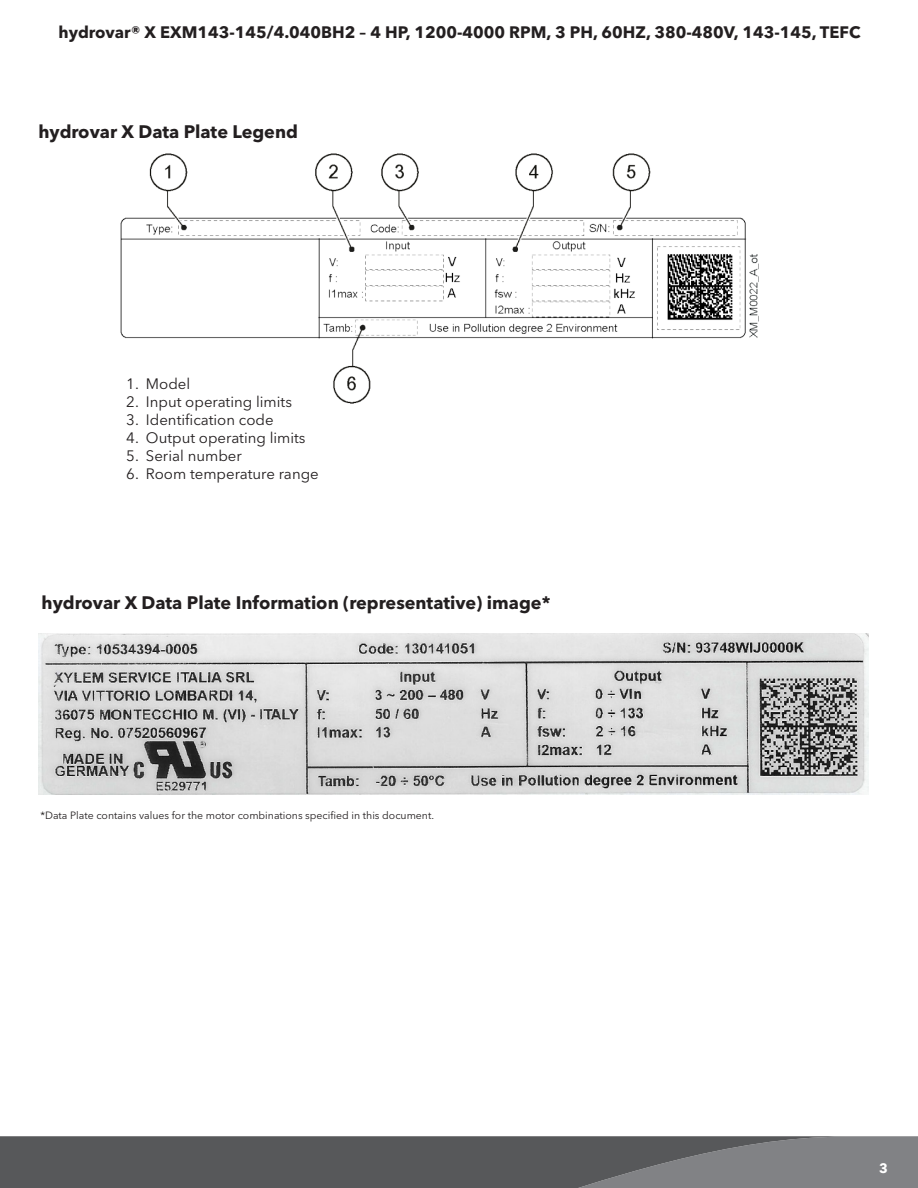
<style>
.page{position:relative;width:918px;height:1188px;background:#fff}
.page>*{position:absolute;margin:0;border:0;box-sizing:border-box;transform-origin:0 0}
.t1{font:700 18px "Avenir Next LT Pro";color:#231f20}
.t2{font:700 16.5px "Avenir Next LT Pro";color:#231f20}
.t3{font:15px "Avenir Next LT Pro";color:#231f20}
.t4{font:700 13.5px "Avenir Next";color:#fff}
.t5{font:10.5px "Avenir Next LT Pro";color:#231f20}
</style>
<div class="page">
<svg style="left:0;top:1136px;width:918px;height:52px;background:#626366"></svg>
<img style="left:120px;top:153px;width:639px;height:251px">
<img style="left:38px;top:633px;width:830px;height:161px">
<p class="t2" style="left:58px;top:23px;width:804px">hydrovar® X EXM143-145/4.040BH2 – 4 HP, 1200-4000 RPM, 3 PH, 60HZ, 380-480V, 143-145, TEFC</p>
<p class="t1" style="left:38px;top:121px;width:261px">hydrovar X Data Plate Legend</p>
<p class="t3" style="left:126px;top:375px;width:66px">1. Model</p>
<p class="t3" style="left:126px;top:393px;width:167px">2. Input operating limits</p>
<p class="t3" style="left:126px;top:411px;width:149px">3. Identification code</p>
<p class="t3" style="left:126px;top:429px;width:181px">4. Output operating limits</p>
<p class="t3" style="left:126px;top:447px;width:117px">5. Serial number</p>
<p class="t3" style="left:126px;top:465px;width:194px">6. Room temperature range</p>
<p class="t1" style="left:42px;top:592px;width:510px">hydrovar X Data Plate Information (representative) image*</p>
<p class="t5" style="left:40px;top:809px;width:395px">*Data Plate contains values for the motor combinations specified in this document.</p>
<p class="t4" style="left:879px;top:1156px;width:10px">3</p>
</div>
